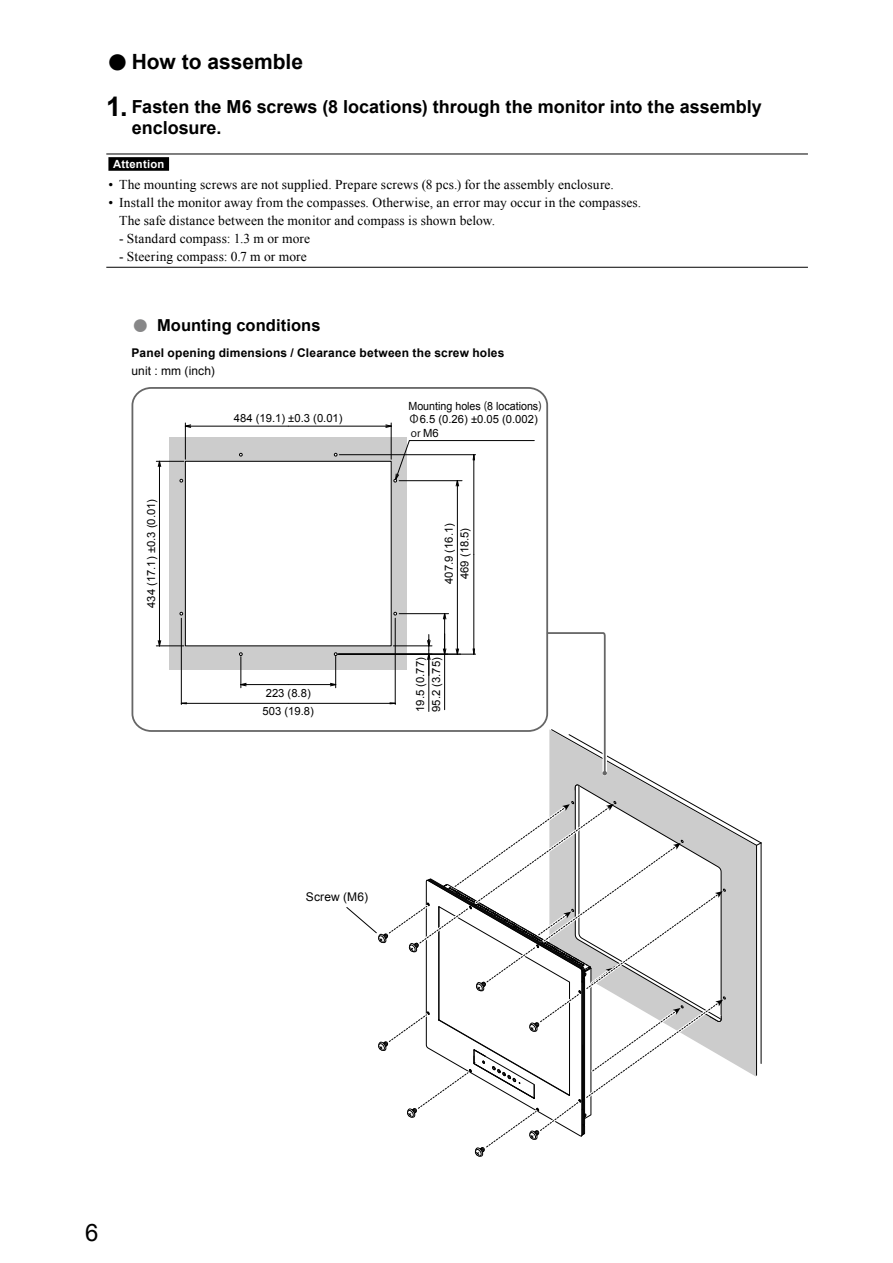
<style>
.page{position:relative;width:893px;height:1263px;background:#fff}
.page>*{position:absolute;margin:0;border:0;box-sizing:border-box;transform-origin:0 0}
.t1{font:24px "Arial";color:#000}
.t2{font:700 21px "Arial";color:#000}
.t3{font:700 18px/21px "Arial";color:#000}
.t4{font:700 16.5px "Arial";letter-spacing:.005em;color:#000}
.t5{font:13.5px/18px "Times New Roman";letter-spacing:.01em;color:#000}
.t6{font:700 12px "Arial";letter-spacing:.015em;color:#000}
.t7{font:12px "Arial";letter-spacing:.01em;color:#000}
.t8{font:11.25px/15.8px "Arial";color:#000}
.t9{font:11.25px/13.5px "Arial";color:#000;scale:.95 1}
.t10{font:700 11.25px "Arial";letter-spacing:.02em;color:#fff}
.t11{font:10.5px "Koz Go Std";color:#000}
.s1{font-size:37.8px}
.s2{font-size:27px}
.s3{font-size:29.7px;color:#878788}
.s4{font-family:"Koz Go Std"}
.s5{font-family:"Arial";font-size:11.25px}
</style>
<div class="page">
<hr style="left:106px;top:154px;width:702px;height:1px;background:#000">
<hr style="left:106px;top:267px;width:702px;height:1px;background:#000">
<div style="left:108px;top:157px;width:61px;height:14px;background:#000"></div>
<hr style="left:761px;top:843px;width:1px;height:220px;background:#000">
<div style="left:169px;top:437px;width:238px;height:233px;background:#ccc"></div>
<div style="left:185px;top:461px;width:207px;height:185px;background:#fff;border:1px solid #000"></div>
<hr style="left:159px;top:554px;width:1px;height:92px;background:#000">
<hr style="left:159px;top:461px;width:1px;height:93px;background:#000">
<svg style="left:156px;top:640px;width:28px;height:7px"></svg>
<svg style="left:156px;top:460px;width:28px;height:7px"></svg>
<hr style="left:240px;top:657px;width:1px;height:31px;background:#000">
<hr style="left:335px;top:656px;width:1px;height:32px;background:#000">
<hr style="left:241px;top:684px;width:47px;height:1px;background:#000">
<hr style="left:288px;top:684px;width:48px;height:1px;background:#000">
<svg style="left:240px;top:682px;width:7px;height:5px"></svg>
<svg style="left:329px;top:682px;width:8px;height:5px"></svg>
<hr style="left:339px;top:454px;width:137px;height:1px;background:#000">
<hr style="left:473px;top:554px;width:1px;height:100px;background:#000">
<hr style="left:473px;top:455px;width:1px;height:99px;background:#000">
<svg style="left:472px;top:454px;width:3px;height:7px"></svg>
<hr style="left:399px;top:480px;width:63px;height:1px;background:#000">
<hr style="left:181px;top:618px;width:1px;height:86px;background:#000">
<hr style="left:181px;top:703px;width:107px;height:1px;background:#000">
<hr style="left:288px;top:703px;width:107px;height:1px;background:#000">
<hr style="left:391px;top:423px;width:1px;height:36px;background:#000">
<hr style="left:185px;top:423px;width:1px;height:36px;background:#000">
<hr style="left:288px;top:426px;width:103px;height:1px;background:#000">
<hr style="left:185px;top:426px;width:103px;height:1px;background:#000">
<svg style="left:385px;top:424px;width:7px;height:4px"></svg>
<svg style="left:184px;top:424px;width:8px;height:4px"></svg>
<hr style="left:410px;top:440px;width:124px;height:1px;background:#000">
<hr style="left:338px;top:654px;width:123px;height:1px;background:#000">
<hr style="left:457px;top:481px;width:1px;height:86px;background:#000">
<hr style="left:457px;top:567px;width:1px;height:87px;background:#000">
<svg style="left:455px;top:480px;width:5px;height:7px"></svg>
<svg style="left:239px;top:453px;width:4px;height:3px"></svg>
<svg style="left:393px;top:440px;width:17px;height:42px"></svg>
<svg style="left:334px;top:652px;width:3px;height:4px"></svg>
<svg style="left:239px;top:652px;width:4px;height:4px"></svg>
<div style="left:132px;top:387px;width:416px;height:345px;border:2px solid #666;border-radius:18px"></div>
<svg style="left:346px;top:612px;width:415px;height:544px"></svg>
<h2 class="t2" style="left:106px;top:48px;width:198px"><span class="s1">●</span>How to assemble</h2>
<h3 class="t3" style="left:132px;top:97px;width:632px;text-indent:-26px"><span class="s2">1.</span> Fasten the M6 screws (8 locations) through the monitor into the assembly enclosure.</h3>
<p class="t10" style="left:113px;top:156px;width:53px">Attention</p>
<p class="t5" style="left:108px;top:175px;width:507px">• The mounting screws are not supplied. Prepare screws (8 pcs.) for the assembly enclosure.</p>
<p class="t5" style="left:119px;top:193px;width:524px;text-indent:-11px">• Install the monitor away from the compasses. Otherwise, an error may occur in the compasses.<br>The safe distance between the monitor and compass is shown below.</p>
<p class="t5" style="left:119px;top:229px;width:193px">- Standard compass: 1.3 m or more</p>
<p class="t5" style="left:119px;top:247px;width:189px">- Steering compass: 0.7 m or more</p>
<p class="t4" style="left:132px;top:314px;width:191px"><span class="s3">●</span> Mounting conditions</p>
<p class="t6" style="left:132px;top:345px;width:375px">Panel opening dimensions / Clearance between the screw holes</p>
<p class="t7" style="left:132px;top:363px;width:85px">unit : mm (inch)</p>
<p class="t8" style="left:143px;top:608px;width:110px;rotate:-90deg">434 (17.1) ±0.3 (0.01)</p>
<p class="t8" style="left:234px;top:410px;width:110px">484 (19.1) ±0.3 (0.01)</p>
<p class="t8" style="left:266px;top:685px;width:47px">223 (8.8)</p>
<p class="t8" style="left:263px;top:703px;width:53px">503 (19.8)</p>
<p class="t9" style="left:408px;top:399px;width:142px">Mounting holes <span class="s4">(</span>8 locations<span class="s4">)<br>Φ</span>6.5 (0.26) ±0.05 (0.002)</p>
<p class="t11" style="left:411px;top:426px;width:29px">or <span class="s5">M6</span></p>
<p class="t8" style="left:441px;top:584px;width:62px;rotate:-90deg">407.9 (16.1)</p>
<p class="t8" style="left:457px;top:579px;width:53px;rotate:-90deg">469 (18.5)</p>
<p class="t8" style="left:413px;top:712px;width:56px;rotate:-90deg">19.5 (0.77)<br>95.2 (3.75)</p>
<p class="t7" style="left:306px;top:889px;width:64px">Screw (M6)</p>
<h1 class="t1" style="left:85px;top:1217px;width:15px">6</h1>
</div>
